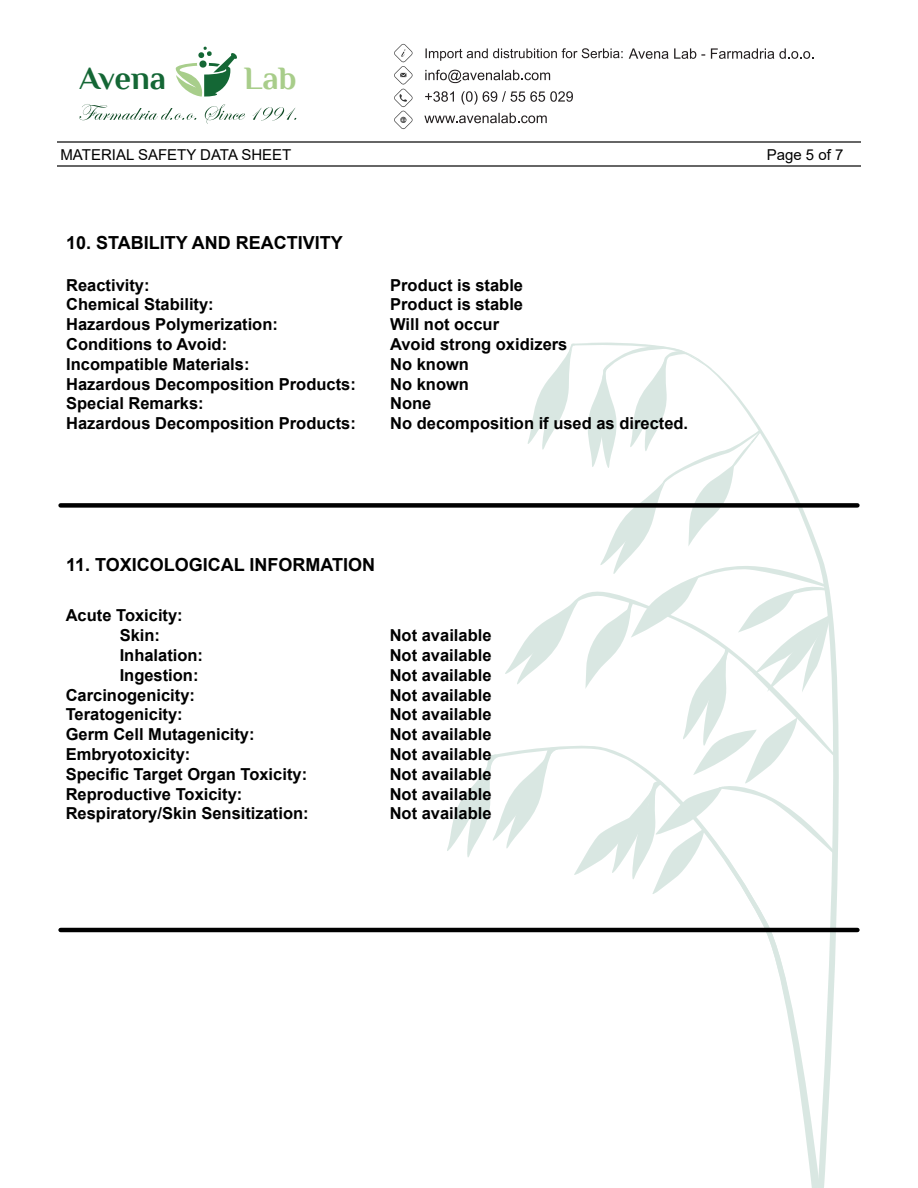
<style>
.page{position:relative;width:918px;height:1188px;background:#fff}
.page>*{position:absolute;margin:0;border:0;box-sizing:border-box;transform-origin:0 0}
.t1{font:700 32.55px "Philosopher";letter-spacing:-.005em;color:#146735}
.t2{font:700 32.55px "Philosopher";color:#a8cd8a}
.t3{font:700 18px "Arial";color:#000}
.t4{font:700 16.5px/19.8px "Arial";color:#000}
.t5{font:15px "Arial";color:#000}
</style>
<div class="page">
<svg style="left:820px;top:686px;width:19px;height:502px"></svg>
<svg style="left:488px;top:899px;width:332px;height:289px"></svg>
<svg style="left:447px;top:343px;width:387px;height:556px"></svg>
<svg style="left:629px;top:48px;width:76px;height:11px"></svg>
<svg style="left:711px;top:48px;width:102px;height:11px"></svg>
<svg style="left:425px;top:70px;width:125px;height:13px"></svg>
<svg style="left:425px;top:91px;width:29px;height:11px"></svg>
<svg style="left:461px;top:91px;width:112px;height:14px"></svg>
<svg style="left:424px;top:113px;width:123px;height:10px"></svg>
<svg style="left:176px;top:46px;width:61px;height:51px"></svg>
<svg style="left:426px;top:48px;width:197px;height:13px"></svg>
<svg style="left:394px;top:44px;width:19px;height:85px"></svg>
<svg style="left:79px;top:104px;width:117px;height:16px"></svg>
<svg style="left:205px;top:104px;width:40px;height:20px"></svg>
<svg style="left:253px;top:107px;width:43px;height:14px"></svg>
<hr style="left:57px;top:141px;width:804px;height:2px;background:#353535">
<hr style="left:57px;top:165px;width:804px;height:2px;background:#353535">
<div style="left:61px;top:503px;width:796px;height:5px;background:#000"></div>
<hr style="left:61px;top:928px;width:796px;height:4px;background:#000">
<h1 class="t1" style="left:79px;top:61px;width:88px">Avena</h1>
<h1 class="t2" style="left:244px;top:61px;width:54px">Lab</h1>
<p class="t5" style="left:61px;top:144px;width:232px">MATERIAL SAFETY DATA SHEET</p>
<p class="t5" style="left:767px;top:144px;width:78px">Page 5 of 7</p>
<p class="t3" style="left:66px;top:230px;width:278px">10. STABILITY AND REACTIVITY</p>
<p class="t4" style="left:66px;top:275px;width:85px">Reactivity:</p>
<p class="t4" style="left:390px;top:275px;width:134px">Product is stable</p>
<p class="t4" style="left:66px;top:295px;width:149px">Chemical Stability:</p>
<p class="t4" style="left:390px;top:295px;width:134px">Product is stable</p>
<p class="t4" style="left:66px;top:315px;width:213px">Hazardous Polymerization:</p>
<p class="t4" style="left:390px;top:315px;width:110px">Will not occur</p>
<p class="t4" style="left:66px;top:334px;width:163px">Conditions to Avoid:</p>
<p class="t4" style="left:390px;top:334px;width:179px">Avoid strong oxidizers</p>
<p class="t4" style="left:66px;top:354px;width:185px">Incompatible Materials:</p>
<p class="t4" style="left:390px;top:354px;width:80px">No known</p>
<p class="t4" style="left:66px;top:374px;width:291px">Hazardous Decomposition Products:</p>
<p class="t4" style="left:390px;top:374px;width:80px">No known</p>
<p class="t4" style="left:66px;top:394px;width:139px">Special Remarks:</p>
<p class="t4" style="left:390px;top:394px;width:43px">None</p>
<p class="t4" style="left:66px;top:414px;width:291px">Hazardous Decomposition Products:</p>
<p class="t4" style="left:390px;top:414px;width:299px">No decomposition if used as directed.</p>
<p class="t3" style="left:66px;top:552px;width:311px">11. TOXICOLOGICAL INFORMATION</p>
<p class="t4" style="left:120px;top:606px;width:65px;text-indent:-54px">Acute Toxicity:<br>Skin:</p>
<p class="t4" style="left:390px;top:626px;width:103px">Not available</p>
<p class="t4" style="left:120px;top:645px;width:85px">Inhalation:</p>
<p class="t4" style="left:390px;top:645px;width:103px">Not available</p>
<p class="t4" style="left:120px;top:665px;width:80px">Ingestion:</p>
<p class="t4" style="left:390px;top:665px;width:103px">Not available</p>
<p class="t4" style="left:66px;top:685px;width:131px">Carcinogenicity:</p>
<p class="t4" style="left:390px;top:685px;width:103px">Not available</p>
<p class="t4" style="left:66px;top:705px;width:119px">Teratogenicity:</p>
<p class="t4" style="left:390px;top:705px;width:103px">Not available</p>
<p class="t4" style="left:66px;top:725px;width:190px">Germ Cell Mutagenicity:</p>
<p class="t4" style="left:390px;top:725px;width:103px">Not available</p>
<p class="t4" style="left:66px;top:744px;width:126px">Embryotoxicity:</p>
<p class="t4" style="left:390px;top:744px;width:103px">Not available</p>
<p class="t4" style="left:66px;top:764px;width:243px">Specific Target Organ Toxicity:</p>
<p class="t4" style="left:390px;top:764px;width:103px">Not available</p>
<p class="t4" style="left:66px;top:784px;width:178px">Reproductive Toxicity:</p>
<p class="t4" style="left:390px;top:784px;width:103px">Not available</p>
<p class="t4" style="left:66px;top:804px;width:244px">Respiratory/Skin Sensitization:</p>
<p class="t4" style="left:390px;top:804px;width:103px">Not available</p>
</div>
